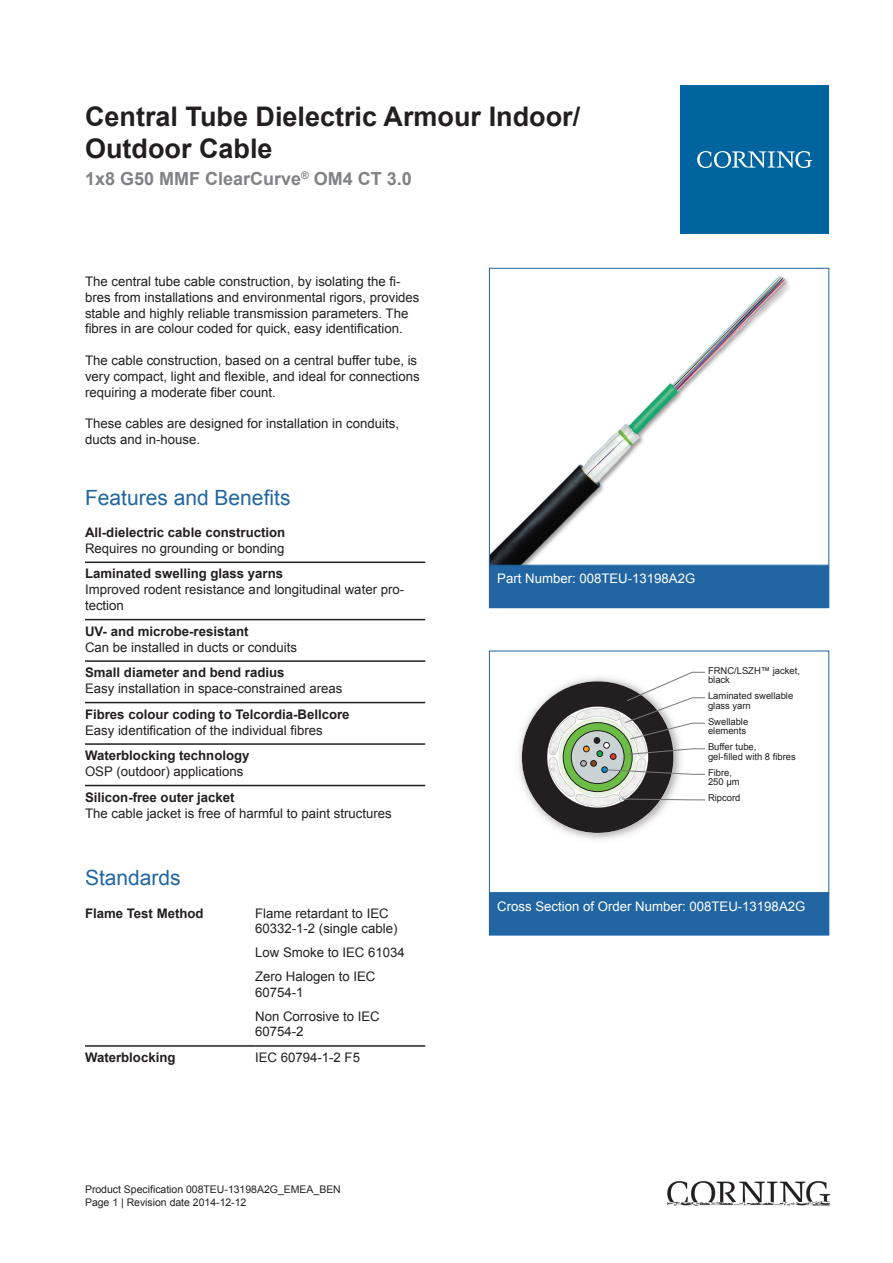
<style>
.page{position:relative;width:893px;height:1263px;background:#fff}
.page>*{position:absolute;margin:0;border:0;box-sizing:border-box;transform-origin:0 0}
.t1{font:700 27px/32.4px "Arial";color:#231f20}
.t2{font:21px "Arial";color:#2166a2}
.t3{font:700 18px "Arial";color:#808285}
.t4{font:13.2px/15.9px "Arial";color:#231f20}
.t5{font:700 13.2px "Arial";color:#231f20}
.t6{font:13.2px "Arial";color:#fff}
.t7{font:10.5px/12.6px "Arial";color:#231f20}
.t8{font:9.45px/9.4px "Arial";color:#231f20}
</style>
<div class="page">
<img style="left:491px;top:275px;width:298px;height:289px">
<div style="left:489px;top:268px;width:340px;height:298px;border:1px solid #2166a2"></div>
<div style="left:489px;top:566px;width:340px;height:42px;background:#2166a2"></div>
<img style="left:519px;top:736px;width:112px;height:104px">
<svg style="left:522px;top:672px;width:183px;height:161px"></svg>
<div style="left:489px;top:651px;width:340px;height:242px;border:1px solid #2166a2"></div>
<div style="left:489px;top:893px;width:340px;height:42px;background:#2166a2"></div>
<hr style="left:85px;top:561px;width:340px;height:2px;background:#231f20">
<hr style="left:85px;top:619px;width:340px;height:1px;background:#231f20">
<hr style="left:85px;top:660px;width:340px;height:2px;background:#231f20">
<hr style="left:85px;top:702px;width:340px;height:1px;background:#231f20">
<hr style="left:85px;top:743px;width:340px;height:2px;background:#231f20">
<hr style="left:85px;top:785px;width:340px;height:1px;background:#231f20">
<hr style="left:85px;top:1045px;width:170px;height:2px;background:#231f20">
<hr style="left:255px;top:1045px;width:170px;height:2px;background:#231f20">
<div style="left:680px;top:85px;width:149px;height:149px;background:#00649e"></div>
<svg style="left:697px;top:151px;width:115px;height:17px"></svg>
<img style="left:668px;top:1181px;width:161px;height:24px">
<h1 class="t1" style="left:85px;top:101px;width:497px">Central Tube Dielectric Armour Indoor/<br>Outdoor Cable</h1>
<h3 class="t3" style="left:85px;top:166px;width:328px">1x8 G50 MMF ClearCurve<sup>®</sup> OM4 CT 3.0</h3>
<p class="t4" style="left:85px;top:273px;width:336px">The central tube cable construction, by isolating the fi&shy;bres from installations and environmental rigors, provides stable and highly reliable transmission parameters. The fibres in are colour coded for quick, easy identification.</p>
<p class="t4" style="left:85px;top:353px;width:336px">The cable construction, based on a central buffer tube, is very compact, light and flexible, and ideal for connections requiring a moderate fiber count.</p>
<p class="t4" style="left:85px;top:416px;width:316px">These cables are designed for installation in conduits, ducts and in-house.</p>
<h2 class="t2" style="left:85px;top:483px;width:207px">Features and Benefits</h2>
<p class="t5" style="left:85px;top:524px;width:202px">All-dielectric cable construction</p>
<p class="t4" style="left:85px;top:540px;width:201px">Requires no grounding or bonding</p>
<p class="t5" style="left:85px;top:565px;width:200px">Laminated swelling glass yarns</p>
<p class="t4" style="left:85px;top:582px;width:321px">Improved rodent resistance and longitudinal water pro&shy;tection</p>
<p class="t5" style="left:85px;top:622px;width:165px">UV- and microbe-resistant</p>
<p class="t4" style="left:85px;top:639px;width:214px">Can be installed in ducts or conduits</p>
<p class="t5" style="left:85px;top:664px;width:201px">Small diameter and bend radius</p>
<p class="t4" style="left:85px;top:681px;width:259px">Easy installation in space-constrained areas</p>
<p class="t5" style="left:85px;top:705px;width:266px">Fibres colour coding to Telcordia-Bellcore</p>
<p class="t4" style="left:85px;top:722px;width:239px">Easy identification of the individual fibres</p>
<p class="t5" style="left:85px;top:747px;width:166px">Waterblocking technology</p>
<p class="t4" style="left:85px;top:764px;width:160px">OSP (outdoor) applications</p>
<p class="t5" style="left:85px;top:788px;width:151px">Silicon-free outer jacket</p>
<p class="t4" style="left:85px;top:805px;width:308px">The cable jacket is free of harmful to paint structures</p>
<h2 class="t2" style="left:85px;top:864px;width:97px">Standards</h2>
<p class="t5" style="left:85px;top:904px;width:120px">Flame Test Method</p>
<p class="t4" style="left:255px;top:905px;width:144px">Flame retardant to IEC<br>60332-1-2 (single cable)</p>
<p class="t4" style="left:255px;top:941px;width:151px;line-height:23.7px">Low Smoke to IEC 61034<br>Zero Halogen to IEC</p>
<p class="t4" style="left:255px;top:980px;width:126px;line-height:23.7px">60754-1<br>Non Corrosive to IEC</p>
<p class="t4" style="left:255px;top:1024px;width:50px">60754-2</p>
<p class="t5" style="left:85px;top:1049px;width:92px">Waterblocking</p>
<p class="t4" style="left:255px;top:1050px;width:106px">IEC 60794-1-2 F5</p>
<p class="t7" style="left:85px;top:1183px;width:257px">Product Specification 008TEU-13198A2G_EMEA_BEN<br>Page 1 | Revision date 2014-12-12</p>
<p class="t6" style="left:497px;top:570px;width:200px">Part Number: 008TEU-13198A2G</p>
<p class="t8" style="left:708px;top:666px;width:94px">FRNC/LSZH™ jacket, black</p>
<p class="t8" style="left:708px;top:691px;width:87px">Laminated swellable glass yarn</p>
<p class="t8" style="left:708px;top:717px;width:42px">Swellable elements</p>
<p class="t8" style="left:708px;top:742px;width:89px">Buffer tube,<br>gel-filled with 8 fibres</p>
<p class="t8" style="left:708px;top:768px;width:33px">Fibre,<br>250 µm</p>
<p class="t8" style="left:708px;top:793px;width:34px">Ripcord</p>
<p class="t6" style="left:497px;top:897px;width:310px">Cross Section of Order Number: 008TEU-13198A2G</p>
</div>
